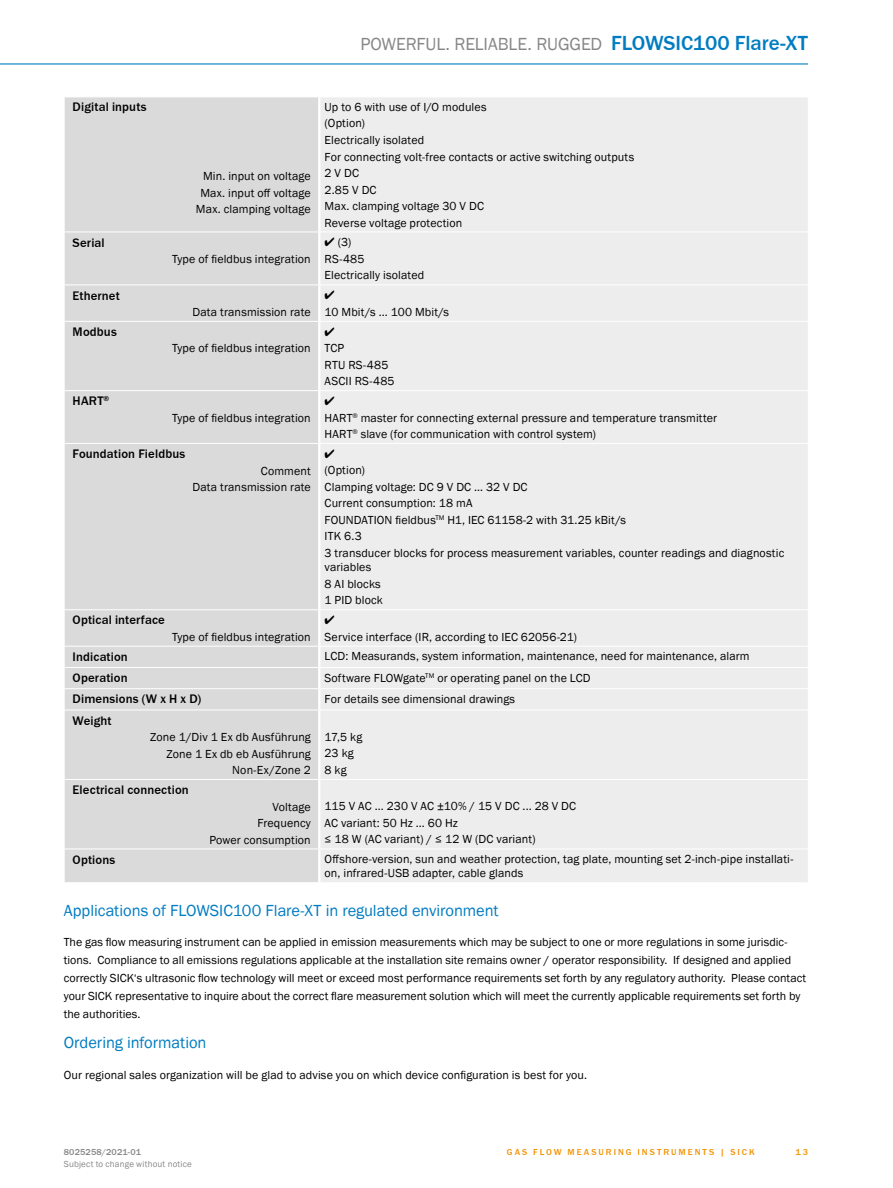
<style>
.page{position:relative;width:893px;height:1188px;background:#fff}
.page>*{position:absolute;margin:0;border:0;box-sizing:border-box;transform-origin:0 0}
.t1{font:18px "SICK Franklin";letter-spacing:-.01em;color:#878787}
.t2{font:16.5px "SICK Franklin";letter-spacing:-.005em;color:#007cc2}
.t3{font:500 12.75px "SICK Franklin";letter-spacing:.01em;color:#000}
.t4{font:12px/16.5px "SICK Franklin";letter-spacing:.01em;color:#000}
.t5{font:12px "SICK Symbols OT";color:#000}
.t6{font:500 9px "SICK Franklin";letter-spacing:.225em;color:#f39200}
.t7{font:9px "SICK Franklin";letter-spacing:.02em;color:#878787}
.t8{font:500 9px "SICK Franklin";letter-spacing:.02em;color:#878787}
.s1{font-weight:500;font-size:21px;color:#007cc2}
</style>
<div class="page">
<div style="left:65px;top:98px;width:253px;height:784px;background:#dadada"></div>
<div style="left:320px;top:98px;width:488px;height:784px;background:#ededed"></div>
<svg style="left:64px;top:647px;width:1px;height:62px"></svg>
<hr style="left:65px;top:232px;width:254px;height:1px;background:#fff">
<hr style="left:65px;top:285px;width:254px;height:1px;background:#fff">
<hr style="left:65px;top:321px;width:254px;height:1px;background:#fff">
<hr style="left:65px;top:390px;width:254px;height:1px;background:#fff">
<hr style="left:65px;top:443px;width:254px;height:1px;background:#fff">
<hr style="left:65px;top:609px;width:254px;height:1px;background:#fff">
<hr style="left:65px;top:646px;width:254px;height:1px;background:#fff">
<hr style="left:65px;top:667px;width:254px;height:1px;background:#fff">
<hr style="left:65px;top:688px;width:254px;height:1px;background:#fff">
<hr style="left:65px;top:710px;width:254px;height:1px;background:#fff">
<hr style="left:65px;top:779px;width:254px;height:1px;background:#fff">
<hr style="left:65px;top:849px;width:254px;height:1px;background:#fff">
<hr style="left:319px;top:232px;width:489px;height:1px;background:#fff">
<hr style="left:319px;top:285px;width:489px;height:1px;background:#fff">
<hr style="left:319px;top:321px;width:489px;height:1px;background:#fff">
<hr style="left:319px;top:390px;width:489px;height:1px;background:#fff">
<hr style="left:319px;top:443px;width:489px;height:1px;background:#fff">
<hr style="left:319px;top:609px;width:489px;height:1px;background:#fff">
<hr style="left:319px;top:646px;width:489px;height:1px;background:#fff">
<hr style="left:319px;top:667px;width:489px;height:1px;background:#fff">
<hr style="left:319px;top:688px;width:489px;height:1px;background:#fff">
<hr style="left:319px;top:710px;width:489px;height:1px;background:#fff">
<hr style="left:319px;top:779px;width:489px;height:1px;background:#fff">
<hr style="left:319px;top:849px;width:489px;height:1px;background:#fff">
<hr style="left:0;top:63px;width:808px;height:2px;background:#007cc2">
<h1 class="t1" style="left:360px;top:32px;width:449px">POWERFUL. RELIABLE. RUGGED <span class="s1">FLOWSIC100 Flare-XT</span></h1>
<p class="t3" style="left:73px;top:99px;width:75px">Digital inputs</p>
<p class="t3" style="left:73px;top:234px;width:34px">Serial</p>
<p class="t3" style="left:73px;top:287px;width:49px">Ethernet</p>
<p class="t3" style="left:73px;top:324px;width:46px">Modbus</p>
<p class="t3" style="left:73px;top:393px;width:38px">HART<sup>®</sup></p>
<p class="t4" style="left:196px;top:168px;width:116px;text-align:center">Min. input on voltage<br>Max. input off voltage<br>Max. clamping voltage</p>
<p class="t4" style="left:172px;top:251px;width:140px">Type of fieldbus integration</p>
<p class="t4" style="left:193px;top:304px;width:120px">Data transmission rate</p>
<p class="t4" style="left:172px;top:340px;width:140px">Type of fieldbus integration</p>
<p class="t4" style="left:172px;top:410px;width:140px">Type of fieldbus integration</p>
<p class="t3" style="left:73px;top:446px;width:114px">Foundation Fieldbus</p>
<p class="t4" style="left:193px;top:462px;width:120px;text-align:right">Comment<br>Data transmission rate</p>
<p class="t3" style="left:73px;top:612px;width:94px">Optical interface</p>
<p class="t4" style="left:172px;top:629px;width:140px">Type of fieldbus integration</p>
<p class="t4" style="left:325px;top:99px;width:311px">Up to 6 with use of I/O modules<br>(Option)<br>Electrically isolated<br>For connecting volt-free contacts or active switching outputs<br>2 V DC<br>2.85 V DC<br>Max. clamping voltage 30 V DC<br>Reverse voltage protection</p>
<p class="t4" style="left:325px;top:234px;width:101px">● (3)<br>RS-485<br>Electrically isolated</p>
<p class="t5" style="left:325px;top:290px;width:12px">●</p>
<p class="t4" style="left:325px;top:304px;width:126px">10 Mbit/s ... 100 Mbit/s</p>
<p class="t5" style="left:325px;top:326px;width:12px">●</p>
<p class="t4" style="left:325px;top:340px;width:72px">TCP<br>RTU RS-485<br>ASCII RS-485</p>
<p class="t5" style="left:325px;top:395px;width:12px">●</p>
<p class="t4" style="left:325px;top:410px;width:394px">HART<sup>®</sup> master for connecting external pressure and temperature transmitter<br>HART<sup>®</sup> slave (for communication with control system)</p>
<p class="t5" style="left:325px;top:448px;width:12px">●</p>
<p class="t4" style="left:325px;top:462px;width:461px">(Option)<br>Clamping voltage: DC 9 V DC … 32 V DC<br>Current consumption: 18 mA<br>FOUNDATION fieldbus<sup>TM</sup> H1, IEC 61158-2 with 31.25 kBit/s<br>ITK 6.3<br>3 transducer blocks for process measurement variables, counter readings and diagnostic</p>
<p class="t4" style="left:325px;top:559px;width:60px">variables<br>8 AI blocks<br>1 PID block</p>
<p class="t5" style="left:325px;top:614px;width:12px">●</p>
<p class="t4" style="left:325px;top:629px;width:254px">Service interface (IR, according to IEC 62056-21)</p>
<p class="t3" style="left:73px;top:649px;width:57px">Indication</p>
<p class="t4" style="left:325px;top:648px;width:426px">LCD: Measurands, system information, maintenance, need for maintenance, alarm</p>
<p class="t3" style="left:73px;top:670px;width:56px">Operation</p>
<p class="t4" style="left:325px;top:669px;width:268px">Software FLOWgate<sup>TM</sup> or operating panel on the LCD</p>
<p class="t3" style="left:73px;top:691px;width:130px">Dimensions (W x H x D)</p>
<p class="t4" style="left:325px;top:691px;width:192px">For details see dimensional drawings</p>
<p class="t3" style="left:73px;top:712px;width:41px">Weight</p>
<p class="t4" style="left:150px;top:729px;width:162px;text-align:right">Zone 1/Div 1 Ex db Ausführung<br>Zone 1 Ex db eb Ausführung<br>Non-Ex/Zone 2</p>
<p class="t4" style="left:325px;top:728px;width:39px">17,5 kg<br>23 kg<br>8 kg</p>
<p class="t3" style="left:73px;top:782px;width:118px">Electrical connection</p>
<p class="t4" style="left:209px;top:799px;width:103px;text-align:right">Voltage<br>Frequency<br>Power consumption</p>
<p class="t4" style="left:325px;top:798px;width:253px">115 V AC ... 230 V AC ±10% / 15 V DC ... 28 V DC<br>AC variant: 50 Hz ... 60 Hz<br>≤ 18 W (AC variant) / ≤ 12 W (DC variant)</p>
<p class="t3" style="left:73px;top:851px;width:44px">Options</p>
<p class="t4" style="left:325px;top:852px;width:470px;line-height:14.4px">Offshore-version, sun and weather protection, tag plate, mounting set 2-inch-pipe installati&shy;on, infrared-USB adapter, cable glands</p>
<h2 class="t2" style="left:64px;top:900px;width:436px">Applications of FLOWSIC100 Flare-XT in regulated environment</h2>
<p class="t4" style="left:64px;top:933px;width:744px;line-height:17.9px">The gas flow measuring instrument can be applied in emission measurements which may be subject to one or more regulations in some jurisdic&shy;tions. Compliance to all emissions regulations applicable at the installation site remains owner / operator responsibility. If designed and applied correctly SICK‘s ultrasonic flow technology will meet or exceed most performance requirements set forth by any regulatory authority. Please contact your SICK representative to inquire about the correct flare measurement solution which will meet the currently applicable requirements set forth by the authorities.</p>
<h2 class="t2" style="left:64px;top:1033px;width:144px">Ordering information</h2>
<p class="t4" style="left:64px;top:1067px;width:525px">Our regional sales organization will be glad to advise you on which device configuration is best for you.</p>
<p class="t8" style="left:64px;top:1146px;width:79px">8025258/2021-01</p>
<p class="t6" style="left:507px;top:1146px;width:249px">GAS FLOW MEASURING INSTRUMENTS | SICK</p>
<p class="t7" style="left:64px;top:1159px;width:130px">Subject to change without notice</p>
<p class="t6" style="left:795px;top:1146px;width:14px">13</p>
</div>
